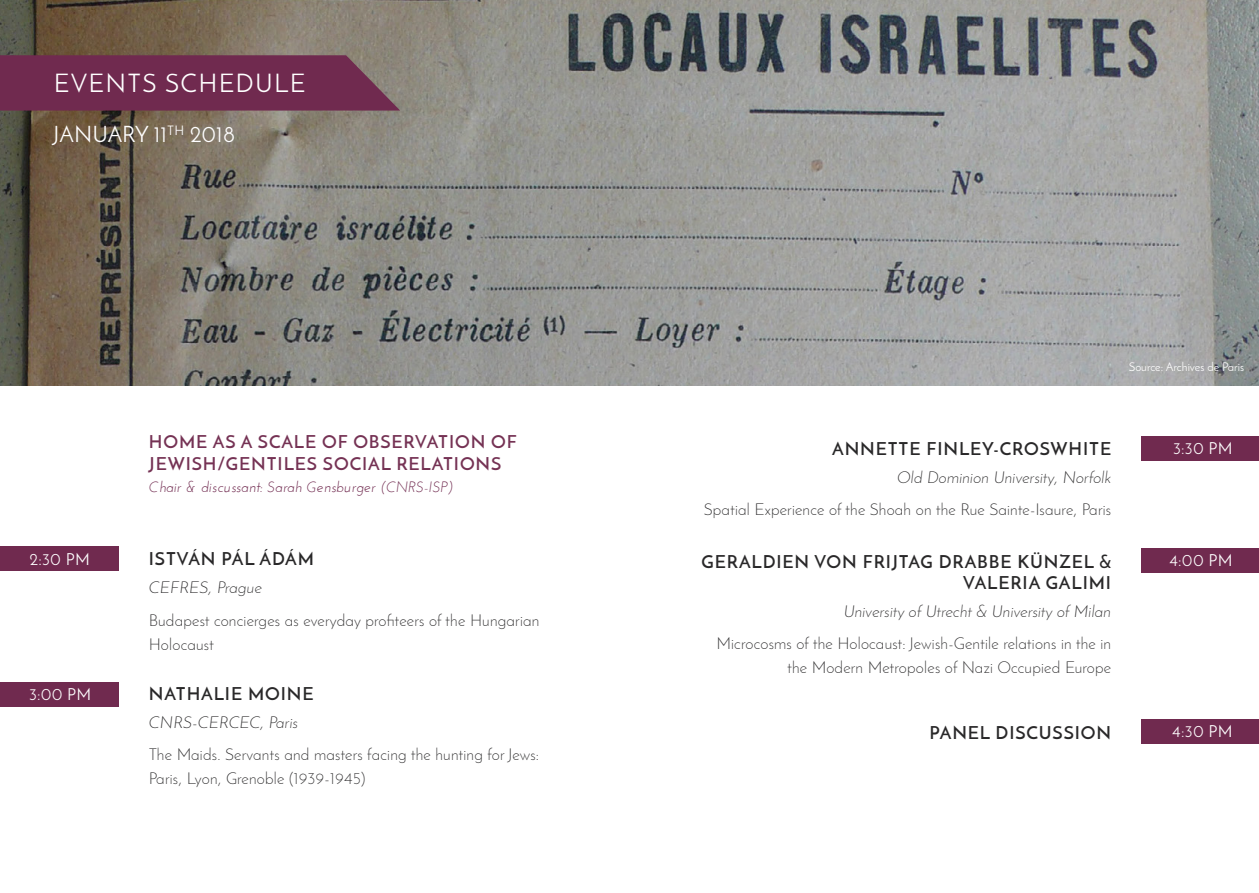
<style>
.page{position:relative;width:1259px;height:893px;background:#fff}
.page>*{position:absolute;margin:0;border:0;box-sizing:border-box;transform-origin:0 0}
.t1{font:25.5px "Josefin Sans";letter-spacing:.05em;color:#fff}
.t2{font:22.5px "Josefin Sans";color:#fff}
.t3{font:600 18px "Josefin Sans";letter-spacing:.05em;color:#292829}
.t4{font:600 18px/21.6px "Josefin Sans";letter-spacing:.05em;color:#753254}
.t5{font:300 16.5px/24px "Josefin Sans";letter-spacing:.015em;color:#292829}
.t6{font:italic 300 16.5px "Josefin Sans";letter-spacing:.015em;color:#292829}
.t7{font:16.5px "Josefin Sans";letter-spacing:.015em;color:#fff}
.t8{font:italic 15px "Josefin Sans";color:#702a4f}
.t9{font:12px "Josefin Sans";color:#fff}
</style>
<div class="page">
<img style="left:0;top:0;width:1259px;height:386px">
<svg style="left:0;top:55px;width:400px;height:56px;background:#713051"></svg>
<div style="left:0;top:546px;width:119px;height:25px;background:#702a4f"></div>
<div style="left:0;top:682px;width:119px;height:24px;background:#702a4f"></div>
<div style="left:1141px;top:548px;width:118px;height:24px;background:#702a4f"></div>
<div style="left:1141px;top:719px;width:118px;height:25px;background:#702a4f"></div>
<div style="left:1141px;top:436px;width:118px;height:24px;background:#702a4f"></div>
<h1 class="t1" style="left:54px;top:68px;width:253px">EVENTS SCHEDULE</h1>
<h2 class="t2" style="left:53px;top:121px;width:184px">JANUARY 11<sup>TH</sup> 2018</h2>
<p class="t4" style="left:149px;top:431px;width:369px">HOME AS A SCALE OF OBSERVATION OF<br>JEWISH/GENTILES SOCIAL RELATIONS</p>
<p class="t8" style="left:149px;top:478px;width:306px">Chair &amp; discussant: Sarah Gensburger (CNRS-ISP)</p>
<p class="t7" style="left:30px;top:549px;width:62px">2:30 PM</p>
<p class="t3" style="left:149px;top:547px;width:167px">ISTVÁN PÁL ÁDÁM</p>
<p class="t6" style="left:149px;top:577px;width:114px">CEFRES, Prague</p>
<p class="t5" style="left:149px;top:608px;width:392px">Budapest concierges as everyday profiteers of the Hungarian<br>Holocaust</p>
<p class="t7" style="left:29px;top:685px;width:64px">3:00 PM</p>
<p class="t3" style="left:149px;top:683px;width:166px">NATHALIE MOINE</p>
<p class="t6" style="left:149px;top:712px;width:151px">CNRS-CERCEC, Paris</p>
<p class="t5" style="left:149px;top:742px;width:392px">The Maids. Servants and masters facing the hunting for Jews:<br>Paris, Lyon, Grenoble (1939-1945)</p>
<p class="t9" style="left:1128px;top:359px;width:117px">Source: Archives de Paris</p>
<p class="t3" style="left:832px;top:438px;width:280px">ANNETTE FINLEY-CROSWHITE</p>
<p class="t7" style="left:1173px;top:438px;width:61px">3:30 PM</p>
<p class="t6" style="left:897px;top:467px;width:215px">Old Dominion University, Norfolk</p>
<p class="t5" style="left:704px;top:497px;width:409px">Spatial Experience of the Shoah on the Rue Sainte-Isaure, Paris</p>
<p class="t3" style="left:701px;top:550px;width:411px">GERALDIEN VON FRIJTAG DRABBE KÜNZEL &amp;</p>
<p class="t7" style="left:1169px;top:550px;width:65px">4:00 PM</p>
<p class="t3" style="left:963px;top:572px;width:149px">VALERIA GALIMI</p>
<p class="t6" style="left:843px;top:601px;width:269px">University of Utrecht &amp; University of Milan</p>
<p class="t5" style="left:716px;top:631px;width:396px;text-align:right">Microcosms of the Holocaust: Jewish-Gentile relations in the in the Modern Metropoles of Nazi Occupied Europe</p>
<p class="t3" style="left:929px;top:721px;width:183px">PANEL DISCUSSION</p>
<p class="t7" style="left:1172px;top:721px;width:62px">4:30 PM</p>
</div>
